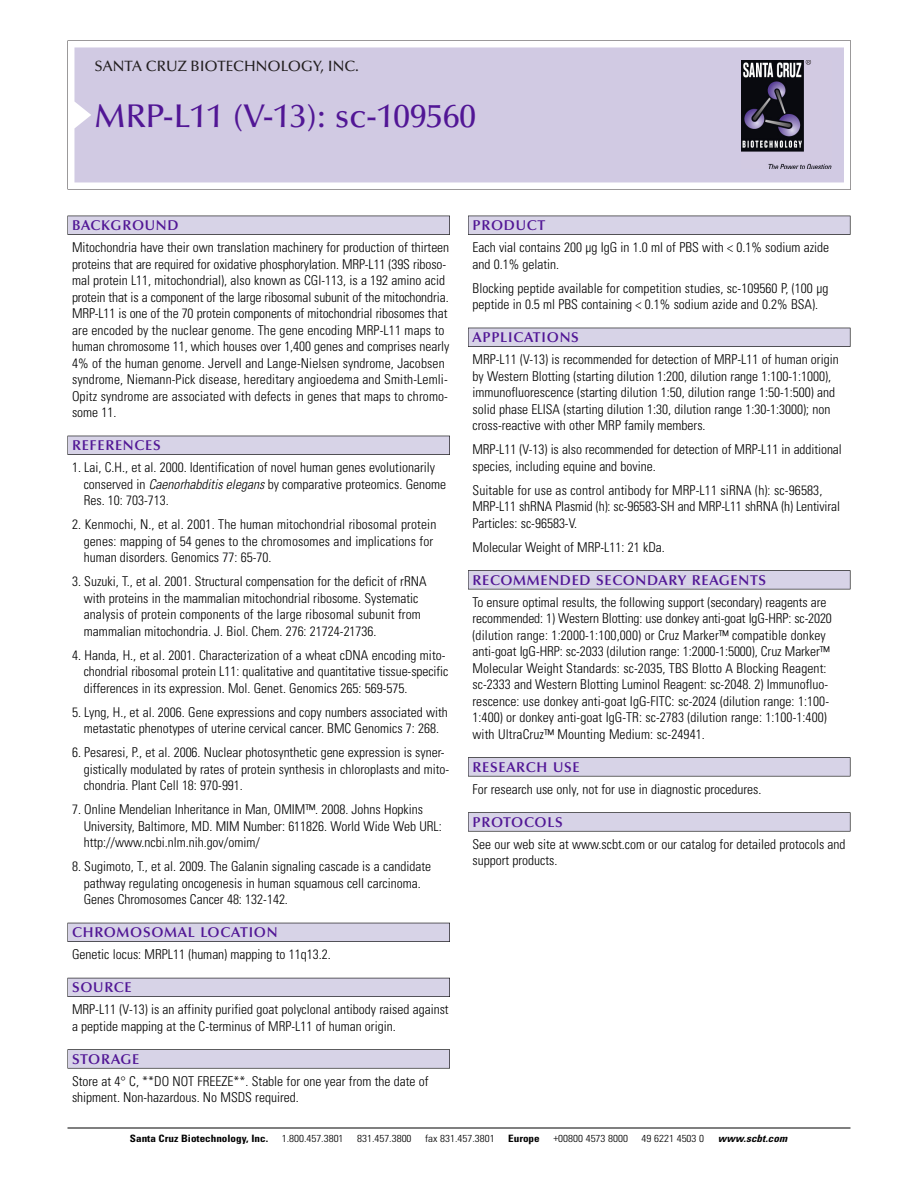
<style>
.page{position:relative;width:918px;height:1188px;background:#fff}
.page>*{position:absolute;margin:0;border:0;box-sizing:border-box;transform-origin:0 0}
.t1{font:500 33px "Optima";color:#511695}
.t2{font:500 15px "Optima";color:#231f20}
.t3{font:600 14.25px "Optima";letter-spacing:.05em;color:#511695}
.t4{font:300 condensed 13.5px/16.5px "Univers";color:#000}
.t5{font:300 condensed 10.2px "Univers";color:#000;scale:1.1 1}
.t6{font:700 condensed 10.2px "Univers";color:#000;scale:1.1 1}
.t7{font:italic 700 condensed 10.2px "Univers";letter-spacing:.005em;color:#000;scale:1.1 1}
.s1{font-style:italic}
</style>
<div class="page">
<svg style="left:68px;top:40px;width:783px;height:149px"></svg>
<div style="left:74px;top:47px;width:770px;height:135px;background:#d1cae3"></div>
<img style="left:741px;top:60px;width:90px;height:108px">
<div style="left:68px;top:216px;width:382px;height:19px;background:#525155"></div>
<div style="left:68px;top:216px;width:381px;height:18px;background:#d7d3e7"></div>
<div style="left:68px;top:436px;width:382px;height:19px;background:#515055"></div>
<div style="left:68px;top:436px;width:381px;height:18px;background:#d7d3e7"></div>
<div style="left:68px;top:923px;width:382px;height:19px;background:#525158"></div>
<div style="left:68px;top:923px;width:381px;height:18px;background:#d7d3e7"></div>
<div style="left:68px;top:978px;width:382px;height:19px;background:#54535a"></div>
<div style="left:68px;top:978px;width:381px;height:18px;background:#d7d3e7"></div>
<svg style="left:68px;top:1049px;width:382px;height:20px"></svg>
<div style="left:68px;top:1050px;width:381px;height:18px;background:#d7d3e7"></div>
<div style="left:468px;top:216px;width:382px;height:19px;background:#525155"></div>
<div style="left:468px;top:216px;width:382px;height:18px;background:#d7d3e7"></div>
<div style="left:468px;top:328px;width:382px;height:19px;background:#515055"></div>
<div style="left:468px;top:328px;width:382px;height:18px;background:#d7d3e7"></div>
<div style="left:468px;top:570px;width:382px;height:19px;background:#545357"></div>
<div style="left:468px;top:571px;width:382px;height:18px;background:#d7d3e7"></div>
<div style="left:468px;top:757px;width:382px;height:19px;background:#575759"></div>
<div style="left:468px;top:758px;width:382px;height:18px;background:#d7d3e7"></div>
<svg style="left:468px;top:812px;width:382px;height:20px"></svg>
<div style="left:468px;top:813px;width:382px;height:18px;background:#d7d3e7"></div>
<hr style="left:68px;top:1128px;width:782px;height:1px;background:#000">
<p class="t2" style="left:94px;top:61px;width:266px">SANTA CRUZ BIOTECHNOLOGY, INC.</p>
<h1 class="t1" style="left:94px;top:103px;width:383px">MRP-L11 (V-13): sc-109560</h1>
<p class="t3" style="left:72px;top:219px;width:108px">BACKGROUND</p>
<p class="t4" style="left:72px;top:240px;width:379px">Mitochondria have their own translation machinery for production of thirteen proteins that are required for oxidative phosphorylation. MRP-L11 (39S riboso&shy;mal protein L11, mitochondrial), also known as CGI-113, is a 192 amino acid protein that is a component of the large ribosomal subunit of the mitochondria.<br>MRP-L11 is one of the 70 protein components of mitochondrial ribosomes that are encoded by the nuclear genome. The gene encoding MRP-L11 maps to human chromosome 11, which houses over 1,400 genes and comprises nearly 4% of the human genome. Jervell and Lange-Nielsen syndrome, Jacobsen syndrome, Niemann-Pick disease, hereditary angioedema and Smith-Lemli-Opitz syndrome are associated with defects in genes that maps to chromo&shy;some 11.</p>
<p class="t3" style="left:72px;top:440px;width:90px">REFERENCES</p>
<p class="t4" style="left:84px;top:460px;width:364px;text-indent:-12px">1. Lai, C.H., et al. 2000. Identification of novel human genes evolutionarily conserved in <span class="s1">Caenorhabditis elegans</span> by comparative proteomics. Genome<br>Res. 10: 703-713.</p>
<p class="t4" style="left:84px;top:517px;width:354px;text-indent:-12px">2. Kenmochi, N., et al. 2001. The human mitochondrial ribosomal protein genes: mapping of 54 genes to the chromosomes and implications for human disorders. Genomics 77: 65-70.</p>
<p class="t4" style="left:84px;top:574px;width:344px;text-indent:-12px">3. Suzuki, T., et al. 2001. Structural compensation for the deficit of rRNA with proteins in the mammalian mitochondrial ribosome. Systematic analysis of protein components of the large ribosomal subunit from mammalian mitochondria. J. Biol. Chem. 276: 21724-21736.</p>
<p class="t4" style="left:84px;top:648px;width:366px;text-indent:-12px">4. Handa, H., et al. 2001. Characterization of a wheat cDNA encoding mito&shy;chondrial ribosomal protein L11: qualitative and quantitative tissue-specific differences in its expression. Mol. Genet. Genomics 265: 569-575.</p>
<p class="t4" style="left:72px;top:705px;width:377px;text-align:center">5. Lyng, H., et al. 2006. Gene expressions and copy numbers associated with metastatic phenotypes of uterine cervical cancer. BMC Genomics 7: 268.</p>
<p class="t4" style="left:84px;top:745px;width:367px;text-indent:-12px">6. Pesaresi, P., et al. 2006. Nuclear photosynthetic gene expression is syner&shy;gistically modulated by rates of protein synthesis in chloroplasts and mito&shy;chondria. Plant Cell 18: 970-991.</p>
<p class="t4" style="left:84px;top:802px;width:360px;text-indent:-12px">7. Online Mendelian Inheritance in Man, OMIM™. 2008. Johns Hopkins<br>University, Baltimore, MD. MIM Number: 611826. World Wide Web URL: http://www.ncbi.nlm.nih.gov/omim/</p>
<p class="t4" style="left:84px;top:859px;width:349px;text-indent:-12px">8. Sugimoto, T., et al. 2009. The Galanin signaling cascade is a candidate pathway regulating oncogenesis in human squamous cell carcinoma.<br>Genes Chromosomes Cancer 48: 132-142.</p>
<p class="t3" style="left:72px;top:927px;width:207px">CHROMOSOMAL LOCATION</p>
<p class="t4" style="left:72px;top:947px;width:260px">Genetic locus: MRPL11 (human) mapping to 11q13.2.</p>
<p class="t3" style="left:72px;top:982px;width:61px">SOURCE</p>
<p class="t4" style="left:72px;top:1002px;width:378px">MRP-L11 (V-13) is an affinity purified goat polyclonal antibody raised against a peptide mapping at the C-terminus of MRP-L11 of human origin.</p>
<p class="t3" style="left:72px;top:1053px;width:69px">STORAGE</p>
<p class="t4" style="left:72px;top:1074px;width:358px">Store at 4° C, **DO NOT FREEZE**. Stable for one year from the date of shipment. Non-hazardous. No MSDS required.</p>
<p class="t3" style="left:473px;top:219px;width:74px">PRODUCT</p>
<p class="t4" style="left:473px;top:240px;width:358px">Each vial contains 200 µg IgG in 1.0 ml of PBS with &lt; 0.1% sodium azide and 0.1% gelatin.</p>
<p class="t4" style="left:473px;top:281px;width:357px">Blocking peptide available for competition studies, sc-109560 P, (100 µg peptide in 0.5 ml PBS containing &lt; 0.1% sodium azide and 0.2% BSA).</p>
<p class="t3" style="left:473px;top:332px;width:108px">APPLICATIONS</p>
<p class="t4" style="left:473px;top:352px;width:368px">MRP-L11 (V-13) is recommended for detection of MRP-L11 of human origin by Western Blotting (starting dilution 1:200, dilution range 1:100-1:1000), immunofluorescence (starting dilution 1:50, dilution range 1:50-1:500) and solid phase ELISA (starting dilution 1:30, dilution range 1:30-1:3000); non cross-reactive with other MRP family members.</p>
<p class="t4" style="left:473px;top:442px;width:371px">MRP-L11 (V-13) is also recommended for detection of MRP-L11 in additional species, including equine and bovine.</p>
<p class="t4" style="left:473px;top:483px;width:369px">Suitable for use as control antibody for MRP-L11 siRNA (h): sc-96583,<br>MRP-L11 shRNA Plasmid (h): sc-96583-SH and MRP-L11 shRNA (h) Lentiviral<br>Particles: sc-96583-V.</p>
<p class="t4" style="left:473px;top:540px;width:194px">Molecular Weight of MRP-L11: 21 kDa.</p>
<p class="t3" style="left:473px;top:574px;width:295px">RECOMMENDED SECONDARY REAGENTS</p>
<p class="t4" style="left:473px;top:595px;width:361px">To ensure optimal results, the following support (secondary) reagents are recommended: 1) Western Blotting: use donkey anti-goat IgG-HRP: sc-2020 (dilution range: 1:2000-1:100,000) or Cruz Marker™ compatible donkey anti-goat IgG-HRP: sc-2033 (dilution range: 1:2000-1:5000), Cruz Marker™ Molecular Weight Standards: sc-2035, TBS Blotto A Blocking Reagent: sc-2333 and Western Blotting Luminol Reagent: sc-2048. 2) Immunofluo&shy;rescence: use donkey anti-goat IgG-FITC: sc-2024 (dilution range: 1:100- 1:400) or donkey anti-goat IgG-TR: sc-2783 (dilution range: 1:100-1:400) with UltraCruz™ Mounting Medium: sc-24941.</p>
<p class="t3" style="left:473px;top:761px;width:109px">RESEARCH USE</p>
<p class="t4" style="left:473px;top:782px;width:290px">For research use only, not for use in diagnostic procedures.</p>
<p class="t3" style="left:473px;top:816px;width:92px">PROTOCOLS</p>
<p class="t4" style="left:473px;top:837px;width:375px">See our web site at www.scbt.com or our catalog for detailed protocols and support products.</p>
<p class="t6" style="left:130px;top:1135px;width:127px">Santa Cruz Biotechnology, Inc.</p>
<p class="t5" style="left:282px;top:1135px;width:58px">1.800.457.3801</p>
<p class="t5" style="left:357px;top:1135px;width:51px">831.457.3800</p>
<p class="t5" style="left:425px;top:1135px;width:65px">fax 831.457.3801</p>
<p class="t6" style="left:508px;top:1135px;width:30px">Europe</p>
<p class="t5" style="left:553px;top:1135px;width:69px">+00800 4573 8000</p>
<p class="t5" style="left:642px;top:1135px;width:58px">49 6221 4503 0</p>
<p class="t7" style="left:718px;top:1135px;width:64px">www.scbt.com</p>
</div>
